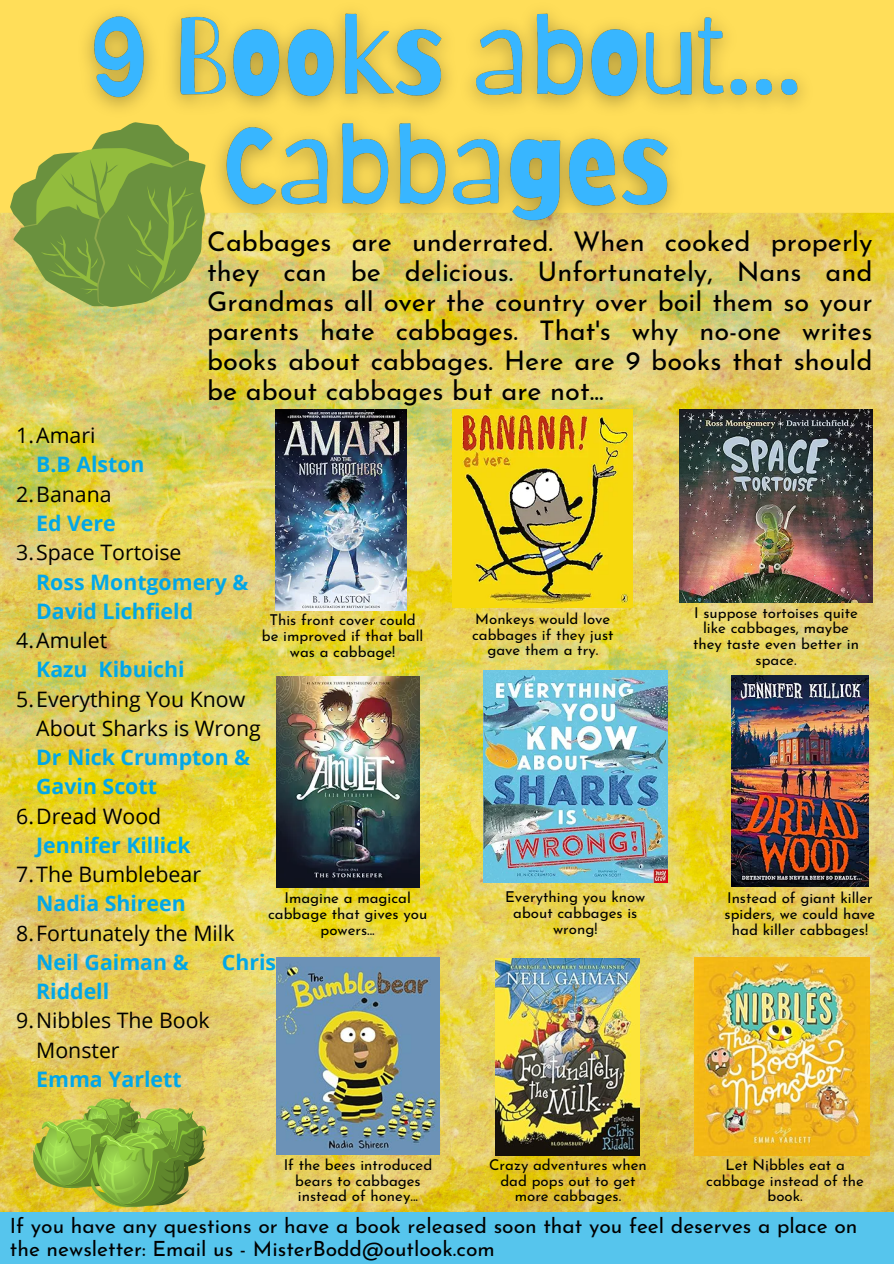
<style>
.page{position:relative;width:894px;height:1264px;background:#fff}
.page>*{position:absolute;margin:0;border:0;box-sizing:border-box;transform-origin:0 0}
.t1{font:27.15px/29.8px "Josefin Sans";color:#000;text-align:justify}
.t2{font:21.3px/29.2px "Open Sans";color:#000}
.t3{font:700 21.3px/29.2px "Open Sans";color:#02a7e8}
.t4{font:21px/22.5px "Josefin Sans";color:#000}
.t5{font:15px/15.8px "Josefin Sans";color:#000;text-align:center}
.s1{font-weight:400;color:#000}
.s2{font-weight:700;color:#02a7e8}
</style>
<div class="page">
<img style="left:0;top:214px;width:893px;height:998px">
<div style="left:0;top:0;width:893px;height:214px;background:#ffde59"></div>
<div style="left:0;top:1212px;width:893px;height:51px;background:#56c5ed"></div>
<svg style="left:10px;top:121px;width:197px;height:186px;background:#9eaf4d"></svg>
<img style="left:276px;top:410px;width:130px;height:200px">
<img style="left:452px;top:410px;width:180px;height:198px">
<img style="left:731px;top:675px;width:137px;height:211px">
<img style="left:276px;top:676px;width:143px;height:211px">
<img style="left:483px;top:670px;width:184px;height:212px">
<img style="left:679px;top:410px;width:192px;height:192px">
<img style="left:276px;top:957px;width:163px;height:197px">
<img style="left:495px;top:958px;width:144px;height:196px">
<img style="left:694px;top:957px;width:174px;height:198px">
<svg style="left:33px;top:1098px;width:174px;height:109px;background:#9ab441"></svg>
<img style="left:68px;top:0;width:757px;height:251px">
<p class="t1" style="left:207px;top:229px;width:666px">Cabbages are underrated. When cooked properly they can be delicious. Unfortunately, Nans and Grandmas all over the country over boil them so your parents hate cabbages. That's why no-one writes books about cabbages. Here are 9 books that should be about cabbages but are not...</p>
<p class="t3" style="left:36px;top:420px;width:110px;text-indent:-20px"><span class="s1">1.Amari<br></span>B.B Alston</p>
<p class="t2" style="left:16px;top:479px;width:101px;text-align:right">2.Banana<br><span class="s2">Ed Vere</span></p>
<p class="t3" style="left:36px;top:537px;width:214px;text-indent:-20px"><span class="s1">3.Space Tortoise<br></span>Ross Montgomery &amp;<br>David Lichfield</p>
<p class="t3" style="left:36px;top:625px;width:150px;text-indent:-20px"><span class="s1">4.Amulet<br></span>Kazu Kibuichi</p>
<p class="t2" style="left:36px;top:683px;width:226px;text-indent:-20px">5.Everything You Know<br>About Sharks is Wrong<br><span class="s2">Dr Nick Crumpton &amp;<br>Gavin Scott</span></p>
<p class="t3" style="left:36px;top:800px;width:156px;text-indent:-20px"><span class="s1">6.Dread Wood<br></span>Jennifer Killick</p>
<p class="t2" style="left:16px;top:859px;width:186px;text-align:center">7.The Bumblebear<br><span class="s2">Nadia Shireen</span></p>
<p class="t2" style="left:36px;top:917px;width:200px;text-indent:-20px">8.Fortunately the Milk<br><span class="s2">Neil Gaiman &amp;</span></p>
<p class="t5" style="left:262px;top:613px;width:163px">This front cover could be improved if that ball was a cabbage!</p>
<p class="t5" style="left:472px;top:612px;width:143px">Monkeys would love cabbages if they just gave them a try.</p>
<p class="t5" style="left:693px;top:606px;width:167px">I suppose tortoises quite like cabbages, maybe they taste even better in space.</p>
<p class="t5" style="left:268px;top:891px;width:161px">Imagine a magical cabbage that gives you powers...</p>
<p class="t5" style="left:505px;top:890px;width:142px">Everything you know about cabbages is wrong!</p>
<p class="t5" style="left:724px;top:891px;width:152px">Instead of giant killer spiders, we could have had killer cabbages!</p>
<p class="t3" style="left:222px;top:947px;width:56px">Chris</p>
<p class="t3" style="left:36px;top:976px;width:75px">Riddell</p>
<p class="t2" style="left:36px;top:1005px;width:175px;text-indent:-20px">9.Nibbles The Book<br>Monster<br><span class="s2">Emma Yarlett</span></p>
<p class="t5" style="left:283px;top:1158px;width:150px">If the bees introduced bears to cabbages instead of honey...</p>
<p class="t5" style="left:489px;top:1158px;width:159px">Crazy adventures when dad pops out to get more cabbages.</p>
<p class="t5" style="left:706px;top:1158px;width:159px">Let Nibbles eat a cabbage instead of the book.</p>
<p class="t4" style="left:10px;top:1216px;width:848px">If you have any questions or have a book released soon that you feel deserves a place on the newsletter: Email us - MisterBodd@outlook.com</p>
</div>
